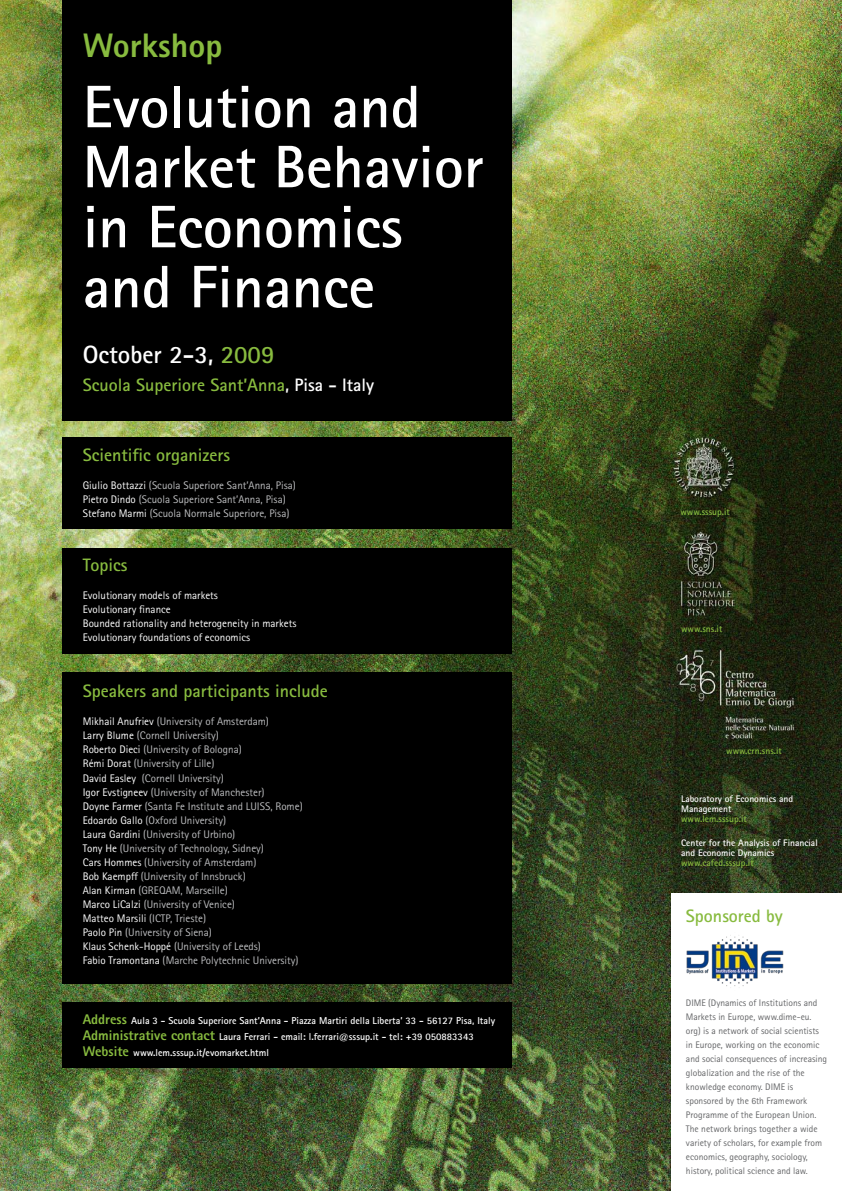
<style>
.page{position:relative;width:842px;height:1191px;background:#fff}
.page>*{position:absolute;margin:0;border:0;box-sizing:border-box;transform-origin:0 0}
.t1{font:700 60px/60px "Rotis Sans Serif";color:#fff}
.t2{font:800 34px "Rotis Sans Serif";color:#88bb3f}
.t3{font:700 25px "Rotis Sans Serif";color:#fff}
.t4{font:700 18px "Rotis Sans Serif";color:#88bb3f}
.t5{font:11px/14px "Rotis Sans Serif";color:#bcbdbf}
.t6{font:11px/14px "Rotis Sans Serif";color:#fff}
.t7{font:700 10px/16px "Rotis Sans Serif";color:#fff}
.t8{font:9.5px/14px "Rotis Sans Serif";color:#646567}
.t9{font:700 9.5px/10px "Rotis Sans Serif";color:#fff}
.t10{font:700 9.5px "Rotis Sans Serif";color:#88bb3f}
.s1{color:#88bb3f}
.s2{color:#fff}
.s3{font-weight:800;font-size:14px;color:#88bb3f}
</style>
<div class="page">
<img style="left:0;top:0;width:842px;height:1191px">
<div style="left:62px;top:0;width:449px;height:421px;background:#000"></div>
<div style="left:62px;top:437px;width:449px;height:92px;background:#000"></div>
<div style="left:62px;top:548px;width:449px;height:106px;background:#000"></div>
<div style="left:62px;top:672px;width:449px;height:311px;background:#000"></div>
<div style="left:672px;top:893px;width:170px;height:298px;background:#fff"></div>
<img style="left:686px;top:935px;width:98px;height:53px">
<div style="left:62px;top:1002px;width:449px;height:66px;background:#000"></div>
<h2 class="t2" style="left:83px;top:24px;width:141px">Workshop</h2>
<h1 class="t1" style="left:83px;top:76px;width:402px">Evolution and<br>Market Behavior in Economics and Finance</h1>
<h3 class="t3" style="left:83px;top:339px;width:193px">October 2-3, <span class="s1">2009</span></h3>
<h3 class="t4" style="left:83px;top:374px;width:293px">Scuola Superiore Sant’Anna<span class="s2">, Pisa - Italy</span></h3>
<h3 class="t4" style="left:83px;top:444px;width:149px">Scientific organizers</h3>
<p class="t5" style="left:83px;top:478px;width:215px"><span class="s2">Giulio Bottazzi</span> (Scuola Superiore Sant’Anna, Pisa)<br><span class="s2">Pietro Dindo</span> (Scuola Superiore Sant’Anna, Pisa)<br><span class="s2">Stefano Marmi</span> (Scuola Normale Superiore, Pisa)</p>
<h3 class="t4" style="left:83px;top:554px;width:46px">Topics</h3>
<p class="t6" style="left:83px;top:588px;width:215px">Evolutionary models of markets<br>Evolutionary finance<br>Bounded rationality and heterogeneity in markets Evolutionary foundations of economics</p>
<h3 class="t4" style="left:83px;top:680px;width:246px">Speakers and participants include</h3>
<p class="t5" style="left:83px;top:714px;width:221px"><span class="s2">Mikhail Anufriev</span> (University of Amsterdam)<br><span class="s2">Larry Blume</span> (Cornell University)<br><span class="s2">Roberto Dieci</span> (University of Bologna)<br><span class="s2">Rémi Dorat</span> (University of Lille)<br><span class="s2">David Easley</span> (Cornell University)<br><span class="s2">Igor Evstigneev</span> (University of Manchester)<br><span class="s2">Doyne Farmer</span> (Santa Fe Institute and LUISS, Rome)<br><span class="s2">Edoardo Gallo</span> (Oxford University)<br><span class="s2">Laura Gardini</span> (University of Urbino)<br><span class="s2">Tony He</span> (University of Technology, Sidney)<br><span class="s2">Cars Hommes</span> (University of Amsterdam)<br><span class="s2">Bob Kaempff</span> (University of Innsbruck)<br><span class="s2">Alan Kirman</span> (GREQAM, Marseille)<br><span class="s2">Marco LiCalzi</span> (University of Venice)<br><span class="s2">Matteo Marsili</span> (ICTP, Trieste)<br><span class="s2">Paolo Pin</span> (University of Siena)<br><span class="s2">Klaus Schenk-Hoppé</span> (University of Leeds)<br><span class="s2">Fabio Tramontana</span> (Marche Polytechnic University)</p>
<p class="t7" style="left:83px;top:1012px;width:414px"><span class="s3">Address</span> Aula 3 - Scuola Superiore Sant’Anna - Piazza Martiri della Liberta’ 33 - 56127 Pisa, Italy<br><span class="s3">Administrative contact</span> Laura Ferrari - email: l.ferrari@sssup.it - tel: +39 050883343<br><span class="s3">Website</span> www.lem.sssup.it/evomarket.html</p>
<p class="t10" style="left:680px;top:505px;width:51px">www.sssup.it</p>
<p class="t10" style="left:681px;top:623px;width:43px">www.sns.it</p>
<p class="t10" style="left:726px;top:745px;width:57px">www.crn.sns.it</p>
<p class="t9" style="left:681px;top:793px;width:114px">Laboratory of Economics and<br>Management</p>
<p class="t10" style="left:681px;top:812px;width:67px">www.lem.sssup.it</p>
<p class="t9" style="left:681px;top:837px;width:138px">Center for the Analysis of Financial and Economic Dynamics</p>
<p class="t10" style="left:681px;top:856px;width:74px">www.cafed.sssup.it</p>
<h3 class="t4" style="left:686px;top:904px;width:98px">Sponsored by</h3>
<p class="t8" style="left:686px;top:995px;width:143px">DIME (Dynamics of Institutions and Markets in Europe, www.dime-eu. org) is a network of social scientists in Europe, working on the economic and social consequences of increasing globalization and the rise of the knowledge economy. DIME is sponsored by the 6th Framework Programme of the European Union.<br>The network brings together a wide variety of scholars, for example from economics, geography, sociology, history, political science and law.</p>
</div>
